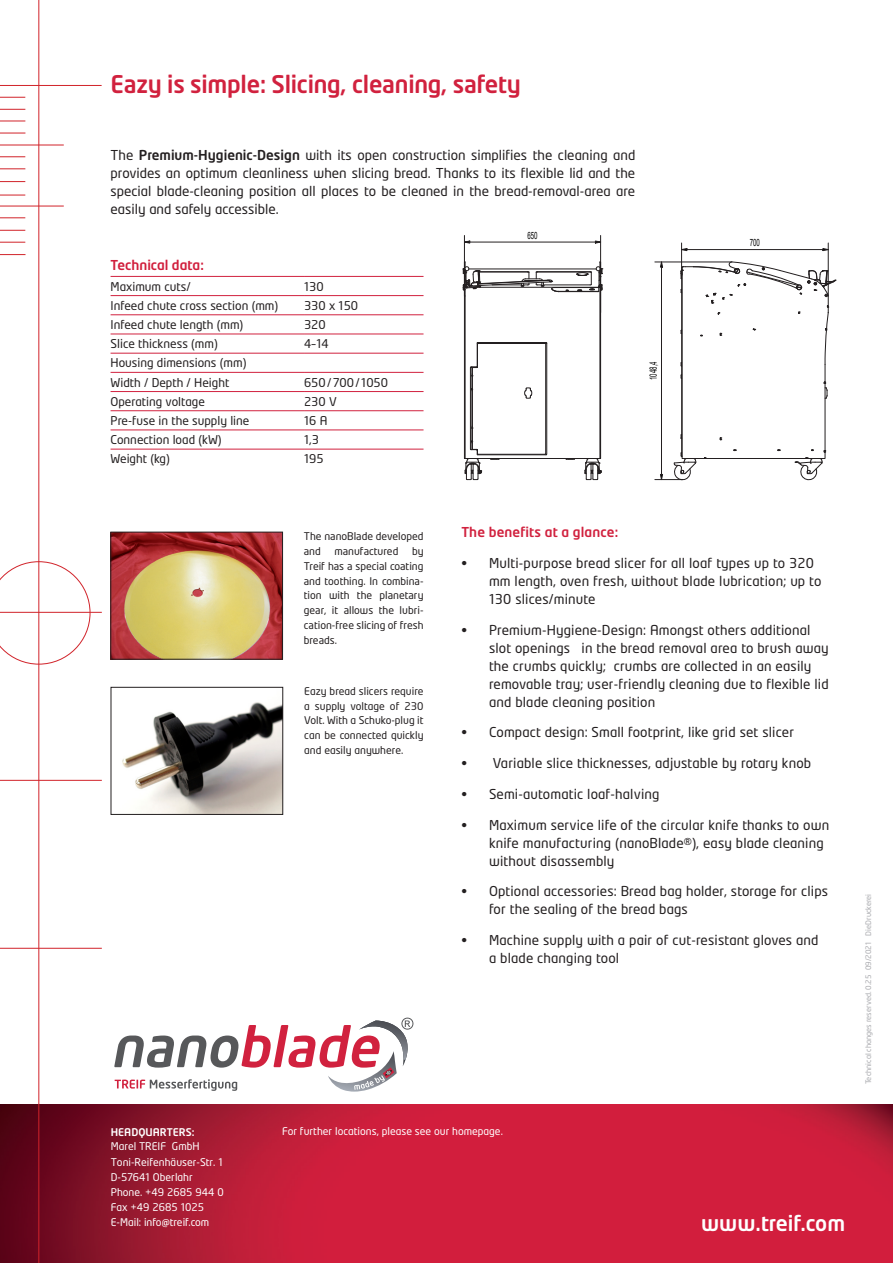
<style>
.page{position:relative;width:893px;height:1263px;background:#fff}
.page>*{position:absolute;margin:0;border:0;box-sizing:border-box;transform-origin:0 0}
.t1{font:500 24px "Neo Tech Alt";letter-spacing:-.01em;color:#d1213e}
.t2{font:500 21px "Neo Tech";color:#fff}
.t3{font:14.4px/16.4px "Arial";color:#000;scale:.6 1}
.t4{font:13.5px/18px "Neo Tech";letter-spacing:.01em;color:#231f20}
.t5{font:500 13.5px "Neo Tech";letter-spacing:.01em;color:#d1213e}
.t6{font:500 13.5px "Neo Tech";color:#d11e3c}
.t7{font:12px/19.2px "Neo Tech";color:#231f20}
.t8{font:10.5px/14.9px "Neo Tech Alt";color:#231f20}
.t9{font:10.5px/15px "Neo Tech";color:#fff}
.t10{font:10.5px/14.9px "Neo Tech";color:#231f20;text-align:justify}
.t11{font:500 10.5px "Neo Tech";color:#fff}
.t12{font:10.05px "Arial";letter-spacing:.005em;color:#000;scale:.6 1}
.t13{font:10.05px "Arial";letter-spacing:.005em;color:#000;scale:.59 1}
.t14{font:7.5px "Neo Tech";color:#a8a9ad}
.s1{font-weight:500}
</style>
<div class="page">
<img style="left:0;top:1104px;width:893px;height:159px">
<hr style="left:0;top:85px;width:102px;height:1px;background:#d1232a">
<hr style="left:0;top:145px;width:64px;height:1px;background:#d1232a">
<hr style="left:0;top:206px;width:64px;height:1px;background:#d1232a">
<svg style="left:0;top:97px;width:25px;height:1px"></svg>
<svg style="left:0;top:156px;width:25px;height:1px"></svg>
<svg style="left:0;top:217px;width:25px;height:1px"></svg>
<svg style="left:0;top:109px;width:25px;height:1px"></svg>
<svg style="left:0;top:168px;width:25px;height:1px"></svg>
<svg style="left:0;top:230px;width:25px;height:1px"></svg>
<svg style="left:0;top:181px;width:25px;height:1px"></svg>
<svg style="left:0;top:242px;width:25px;height:1px"></svg>
<svg style="left:0;top:121px;width:25px;height:1px"></svg>
<svg style="left:0;top:195px;width:25px;height:1px"></svg>
<svg style="left:0;top:254px;width:26px;height:1px"></svg>
<svg style="left:0;top:133px;width:25px;height:1px"></svg>
<svg style="left:0;top:561px;width:90px;height:103px"></svg>
<hr style="left:0;top:612px;width:102px;height:1px;background:#d1232a">
<hr style="left:0;top:780px;width:102px;height:1px;background:#d1232a">
<hr style="left:0;top:948px;width:102px;height:1px;background:#d1232a">
<hr style="left:38px;top:0;width:1px;height:1263px;background:#d1232a">
<hr style="left:111px;top:276px;width:193px;height:1px;background:#d1213e">
<hr style="left:304px;top:276px;width:119px;height:1px;background:#d1213e">
<hr style="left:111px;top:295px;width:193px;height:1px;background:#d1213e">
<hr style="left:304px;top:295px;width:119px;height:1px;background:#d1213e">
<hr style="left:111px;top:314px;width:193px;height:1px;background:#d1213e">
<hr style="left:304px;top:314px;width:119px;height:1px;background:#d1213e">
<hr style="left:111px;top:334px;width:193px;height:1px;background:#d1213e">
<hr style="left:304px;top:334px;width:119px;height:1px;background:#d1213e">
<hr style="left:111px;top:353px;width:193px;height:1px;background:#d1213e">
<hr style="left:304px;top:353px;width:119px;height:1px;background:#d1213e">
<hr style="left:111px;top:372px;width:193px;height:1px;background:#d1213e">
<hr style="left:304px;top:372px;width:119px;height:1px;background:#d1213e">
<hr style="left:111px;top:391px;width:193px;height:1px;background:#d1213e">
<hr style="left:304px;top:391px;width:119px;height:1px;background:#d1213e">
<hr style="left:111px;top:410px;width:193px;height:1px;background:#d1213e">
<hr style="left:304px;top:410px;width:119px;height:1px;background:#d1213e">
<hr style="left:111px;top:430px;width:193px;height:1px;background:#d1213e">
<hr style="left:304px;top:430px;width:119px;height:1px;background:#d1213e">
<hr style="left:111px;top:449px;width:193px;height:1px;background:#d1213e">
<hr style="left:304px;top:449px;width:119px;height:1px;background:#d1213e">
<svg style="left:462px;top:235px;width:375px;height:246px"></svg>
<svg style="left:462px;top:240px;width:8px;height:4px"></svg>
<svg style="left:595px;top:240px;width:8px;height:4px"></svg>
<hr style="left:470px;top:242px;width:125px;height:1px;background:#231f20">
<hr style="left:464px;top:235px;width:1px;height:61px;background:#231f20">
<hr style="left:600px;top:235px;width:1px;height:78px;background:#231f20">
<svg style="left:655px;top:243px;width:181px;height:238px"></svg>
<hr style="left:828px;top:243px;width:1px;height:53px;background:#231f20">
<svg style="left:114px;top:1017px;width:299px;height:74px"></svg>
<img style="left:113px;top:534px;width:168px;height:123px">
<div style="left:111px;top:532px;width:172px;height:127px;border:1px solid #231f20"></div>
<img style="left:122px;top:702px;width:159px;height:111px">
<div style="left:111px;top:687px;width:172px;height:128px;border:1px solid #231f20"></div>
<h1 class="t1" style="left:111px;top:69px;width:412px">Eazy is simple: Slicing, cleaning, safety</h1>
<p class="t4" style="left:111px;top:145px;width:526px;text-align:justify">The <span class="s1">Premium-Hygienic-Design</span> with its open construction simplifies the cleaning and provides an optimum cleanliness when slicing bread. Thanks to its flexible lid and the special blade-cleaning position all places to be cleaned in the bread-removal-area are easily and safely accessible.</p>
<p class="t6" style="left:111px;top:257px;width:95px">Technical data:</p>
<p class="t7" style="left:111px;top:276px;width:82px">Maximum cuts/</p>
<p class="t7" style="left:304px;top:276px;width:21px">130</p>
<p class="t7" style="left:111px;top:296px;width:169px">Infeed chute cross section (mm)</p>
<p class="t7" style="left:304px;top:296px;width:56px">330 x 150</p>
<p class="t7" style="left:111px;top:315px;width:134px">Infeed chute length (mm)</p>
<p class="t7" style="left:304px;top:315px;width:23px">320</p>
<p class="t7" style="left:111px;top:334px;width:109px">Slice thickness (mm)</p>
<p class="t7" style="left:304px;top:334px;width:26px">4–14</p>
<p class="t7" style="left:111px;top:353px;width:137px">Housing dimensions (mm)<br>Width / Depth / Height</p>
<p class="t7" style="left:304px;top:372px;width:86px">650/700/ 1050</p>
<p class="t7" style="left:111px;top:392px;width:96px">Operating voltage</p>
<p class="t7" style="left:304px;top:392px;width:34px">230 V</p>
<p class="t7" style="left:111px;top:411px;width:140px">Pre-fuse in the supply line</p>
<p class="t7" style="left:304px;top:411px;width:25px">16 A</p>
<p class="t7" style="left:111px;top:430px;width:113px">Connection load (kW)</p>
<p class="t7" style="left:304px;top:430px;width:16px">1,3</p>
<p class="t7" style="left:111px;top:449px;width:61px">Weight (kg)</p>
<p class="t7" style="left:304px;top:449px;width:21px">195</p>
<p class="t12" style="left:527px;top:228px;width:19px">650</p>
<p class="t13" style="left:646px;top:380px;width:33px;rotate:-90deg">1048,4</p>
<p class="t12" style="left:750px;top:236px;width:19px">700</p>
<p class="t11" style="left:111px;top:1125px;width:85px">HEADQUARTERS:</p>
<p class="t9" style="left:111px;top:1139px;width:114px">Marel TREIF GmbH<br>Toni-Reifenhäuser-Str. 1<br>D-57641 Oberlahr<br>Phone. +49 2685 944 0<br>Fax +49 2685 1025<br>E-Mail: info@treif.com</p>
<p class="t8" style="left:304px;top:528px;width:121px">The nanoBlade developed and</p>
<p class="t8" style="left:334px;top:543px;width:65px">manufactured</p>
<p class="t8" style="left:304px;top:543px;width:121px;text-align:justify;text-indent:108px">by Treif has a special coating and toothing. In combina&shy;tion with the planetary gear, it allows the lubri&shy;cation-free slicing of fresh breads.</p>
<p class="t12" style="left:393px;top:569px;width:8px">B</p>
<p class="t10" style="left:304px;top:683px;width:121px">Eazy bread slicers require a supply voltage of 230<br>Volt. With a Schuko-plug it can be connected quickly and easily anywhere.</p>
<p class="t12" style="left:393px;top:723px;width:8px">A</p>
<p class="t5" style="left:461px;top:524px;width:158px">The benefits at a glance:</p>
<p class="t4" style="left:489px;top:554px;width:334px;text-indent:-28px">• Multi-purpose bread slicer for all loaf types up to 320 mm length, oven fresh, without blade lubrication; up to<br>130 slices/minute</p>
<p class="t4" style="left:489px;top:620px;width:341px;text-indent:-28px">• Premium-Hygiene-Design: Amongst others additional slot openings in the bread removal area to brush away the crumbs quickly; crumbs are collected in an easily removable tray; user-friendly cleaning due to flexible lid and blade cleaning position</p>
<p class="t4" style="left:461px;top:723px;width:334px">• Compact design: Small footprint, like grid set slicer</p>
<p class="t4" style="left:461px;top:754px;width:351px">• Variable slice thicknesses, adjustable by rotary knob</p>
<p class="t4" style="left:461px;top:785px;width:200px">• Semi-automatic loaf-halving</p>
<p class="t4" style="left:489px;top:815px;width:342px;text-indent:-28px">• Maximum service life of the circular knife thanks to own knife manufacturing (nanoBlade®), easy blade cleaning without disassembly</p>
<p class="t4" style="left:489px;top:882px;width:341px;text-indent:-28px">• Optional accessories: Bread bag holder, storage for clips for the sealing of the bread bags</p>
<p class="t4" style="left:489px;top:931px;width:331px;text-indent:-28px">• Machine supply with a pair of cut-resistant gloves and a blade changing tool</p>
<p class="t3" style="left:678px;top:618px;width:245px;text-indent:80px">1-N-PE, 50/60Hz<br>Operating voltage 230V<br>Control voltage</p>
<p class="t3" style="left:678px;top:618px;width:82px">Current type</p>
<p class="t3" style="left:756px;top:651px;width:34px">24V<br>6,2A</p>
<p class="t3" style="left:678px;top:717px;width:47px">Weight</p>
<p class="t3" style="left:759px;top:717px;width:41px">230kg</p>
<p class="t12" style="left:597px;top:783px;width:7px">5</p>
<p class="t9" style="left:282px;top:1123px;width:222px">For further locations, please see our homepage.</p>
<p class="t14" style="left:864px;top:1084px;width:192px;rotate:-90deg">Technical changes reserved. 0.25 09/2021 DieDruckerei</p>
<h2 class="t2" style="left:701px;top:1210px;width:146px">www.treif.com</h2>
</div>
